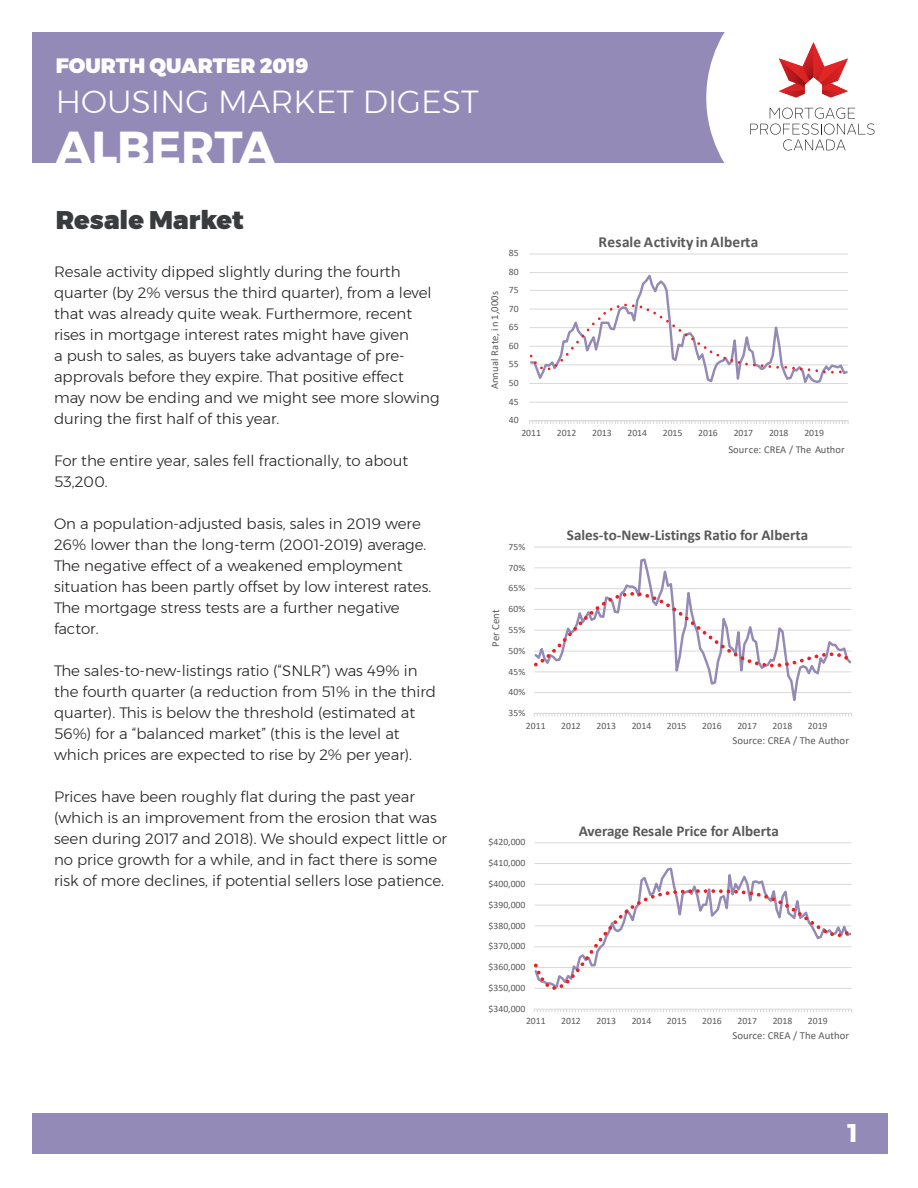
<style>
.page{position:relative;width:918px;height:1188px;background:#fff}
.page>*{position:absolute;margin:0;border:0;box-sizing:border-box;transform-origin:0 0}
.t1{font:700 46.05px "Montserrat";color:#fff}
.t2{font:300 31.8px "Montserrat";color:#fff}
.t3{font:900 25.5px "Montserrat";color:#393c3f}
.t4{font:700 25.5px "Montserrat";color:#fff}
.t5{font:900 20.7px "Montserrat";color:#fff}
.t6{font:700 15.45px "Calibri";letter-spacing:.015em;color:#595959}
.t7{font:700 15.15px "Calibri";color:#595959}
.t8{font:300 15px/21px "Montserrat";color:#231f20}
.t9{font:10.65px "Calibri";color:#595959}
.t10{font:10.5px "Calibri";letter-spacing:.015em;color:#595959}
.t11{font:9.75px "Calibri";color:#595959}
</style>
<div class="page">
<div style="left:32px;top:32px;width:850px;height:131px;background:#948ab8"></div>
<div style="left:33px;top:1113px;width:855px;height:40px;background:#948ab8"></div>
<div style="left:706px;top:32px;width:176px;height:131px;background:#fff"></div>
<svg style="left:750px;top:108px;width:125px;height:43px;background:#ececec"></svg>
<svg style="left:779px;top:42px;width:69px;height:56px;background:#e99899"></svg>
<hr style="left:530px;top:402px;width:318px;height:1px;background:#dad9d8">
<hr style="left:530px;top:254px;width:318px;height:1px;background:#dad9d8">
<hr style="left:530px;top:420px;width:318px;height:1px;background:#dad9d8">
<svg style="left:529px;top:421px;width:320px;height:3px"></svg>
<svg style="left:529px;top:272px;width:319px;height:112px"></svg>
<hr style="left:534px;top:842px;width:318px;height:1px;background:#dad9d8">
<svg style="left:534px;top:1009px;width:318px;height:3px"></svg>
<svg style="left:534px;top:863px;width:318px;height:127px"></svg>
<hr style="left:534px;top:547px;width:318px;height:1px;background:#dad9d8">
<svg style="left:534px;top:714px;width:318px;height:3px"></svg>
<svg style="left:534px;top:558px;width:318px;height:156px"></svg>
<svg style="left:534px;top:590px;width:317px;height:80px"></svg>
<h3 class="t5" style="left:56px;top:49px;width:255px">FOURTH QUARTER 2019</h3>
<h2 class="t2" style="left:56px;top:78px;width:425px">HOUSING MARKET DIGEST</h2>
<h1 class="t1" style="left:56px;top:111px;width:221px">ALBERTA</h1>
<h3 class="t3" style="left:56px;top:199px;width:190px">Resale Market</h3>
<p class="t8" style="left:54px;top:261px;width:387px">Resale activity dipped slightly during the fourth quarter (by 2% versus the third quarter), from a level that was already quite weak. Furthermore, recent rises in mortgage interest rates might have given<br>a push to sales, as buyers take advantage of pre&shy;approvals before they expire. That positive effect<br>may now be ending and we might see more slowing during the first half of this year.</p>
<p class="t8" style="left:54px;top:450px;width:356px">For the entire year, sales fell fractionally, to about<br>53,200.</p>
<p class="t8" style="left:54px;top:513px;width:379px">On a population-adjusted basis, sales in 2019 were 26% lower than the long-term (2001-2019) average.<br>The negative effect of a weakened employment situation has been partly offset by low interest rates.<br>The mortgage stress tests are a further negative factor.</p>
<p class="t8" style="left:54px;top:660px;width:384px">The sales-to-new-listings ratio (“SNLR”) was 49% in the fourth quarter (a reduction from 51% in the third quarter). This is below the threshold (estimated at 56%) for a “balanced market” (this is the level at which prices are expected to rise by 2% per year).</p>
<p class="t8" style="left:54px;top:786px;width:395px">Prices have been roughly flat during the past year (which is an improvement from the erosion that was seen during 2017 and 2018). We should expect little or no price growth for a while, and in fact there is some risk of more declines, if potential sellers lose patience.</p>
<p class="t10" style="left:487px;top:389px;width:100px;rotate:-90deg">Annual Rate, in 1,000s</p>
<p class="t11" style="left:509px;top:246px;width:11px">85</p>
<p class="t11" style="left:509px;top:265px;width:11px">80</p>
<p class="t11" style="left:509px;top:283px;width:11px">75</p>
<p class="t11" style="left:509px;top:302px;width:11px">70</p>
<p class="t11" style="left:509px;top:320px;width:11px">65</p>
<p class="t11" style="left:509px;top:339px;width:11px">60</p>
<p class="t11" style="left:509px;top:357px;width:11px">55</p>
<p class="t11" style="left:509px;top:376px;width:11px">50</p>
<p class="t11" style="left:509px;top:395px;width:11px">45</p>
<p class="t11" style="left:509px;top:413px;width:11px">40</p>
<p class="t6" style="left:599px;top:231px;width:162px">Resale Activity in Alberta</p>
<p class="t11" style="left:521px;top:426px;width:21px">2011</p>
<p class="t11" style="left:557px;top:426px;width:21px">2012</p>
<p class="t11" style="left:592px;top:426px;width:21px">2013</p>
<p class="t11" style="left:628px;top:426px;width:21px">2014</p>
<p class="t11" style="left:663px;top:426px;width:21px">2015</p>
<p class="t11" style="left:698px;top:426px;width:21px">2016</p>
<p class="t11" style="left:734px;top:426px;width:21px">2017</p>
<p class="t11" style="left:769px;top:426px;width:21px">2018</p>
<p class="t11" style="left:804px;top:426px;width:21px">2019</p>
<p class="t10" style="left:728px;top:443px;width:118px">Source: CREA / The Author</p>
<p class="t9" style="left:488px;top:647px;width:39px;rotate:-90deg">Per Cent</p>
<p class="t11" style="left:509px;top:540px;width:18px">75%</p>
<p class="t11" style="left:509px;top:561px;width:18px">70%</p>
<p class="t11" style="left:509px;top:581px;width:18px">65%</p>
<p class="t11" style="left:509px;top:602px;width:18px">60%</p>
<p class="t11" style="left:509px;top:623px;width:18px">55%</p>
<p class="t11" style="left:509px;top:644px;width:18px">50%</p>
<p class="t11" style="left:509px;top:665px;width:18px">45%</p>
<p class="t11" style="left:509px;top:685px;width:18px">40%</p>
<p class="t11" style="left:509px;top:706px;width:18px">35%</p>
<p class="t7" style="left:567px;top:525px;width:243px">Sales-to-New-Listings Ratio for Alberta</p>
<p class="t11" style="left:526px;top:719px;width:21px">2011</p>
<p class="t11" style="left:561px;top:719px;width:21px">2012</p>
<p class="t11" style="left:596px;top:719px;width:21px">2013</p>
<p class="t11" style="left:632px;top:719px;width:21px">2014</p>
<p class="t11" style="left:667px;top:719px;width:21px">2015</p>
<p class="t11" style="left:702px;top:719px;width:21px">2016</p>
<p class="t11" style="left:737px;top:719px;width:21px">2017</p>
<p class="t11" style="left:773px;top:719px;width:21px">2018</p>
<p class="t11" style="left:808px;top:719px;width:21px">2019</p>
<p class="t9" style="left:733px;top:733px;width:118px">Source: CREA / The Author</p>
<p class="t11" style="left:489px;top:835px;width:38px">$420,000</p>
<p class="t11" style="left:489px;top:856px;width:38px">$410,000</p>
<p class="t11" style="left:489px;top:877px;width:38px">$400,000</p>
<p class="t11" style="left:489px;top:898px;width:38px">$390,000</p>
<p class="t11" style="left:489px;top:919px;width:38px">$380,000</p>
<p class="t11" style="left:489px;top:939px;width:38px">$370,000</p>
<p class="t11" style="left:489px;top:960px;width:38px">$360,000</p>
<p class="t11" style="left:489px;top:981px;width:38px">$350,000</p>
<p class="t11" style="left:489px;top:1002px;width:38px">$340,000</p>
<p class="t7" style="left:579px;top:820px;width:202px">Average Resale Price for Alberta</p>
<p class="t11" style="left:526px;top:1014px;width:21px">2011</p>
<p class="t11" style="left:561px;top:1014px;width:21px">2012</p>
<p class="t11" style="left:597px;top:1014px;width:21px">2013</p>
<p class="t11" style="left:632px;top:1014px;width:21px">2014</p>
<p class="t11" style="left:667px;top:1014px;width:21px">2015</p>
<p class="t11" style="left:702px;top:1014px;width:21px">2016</p>
<p class="t11" style="left:737px;top:1014px;width:21px">2017</p>
<p class="t11" style="left:773px;top:1014px;width:21px">2018</p>
<p class="t11" style="left:808px;top:1014px;width:21px">2019</p>
<p class="t9" style="left:733px;top:1028px;width:118px">Source: CREA / The Author</p>
<h3 class="t4" style="left:848px;top:1113px;width:12px">1</h3>
</div>
